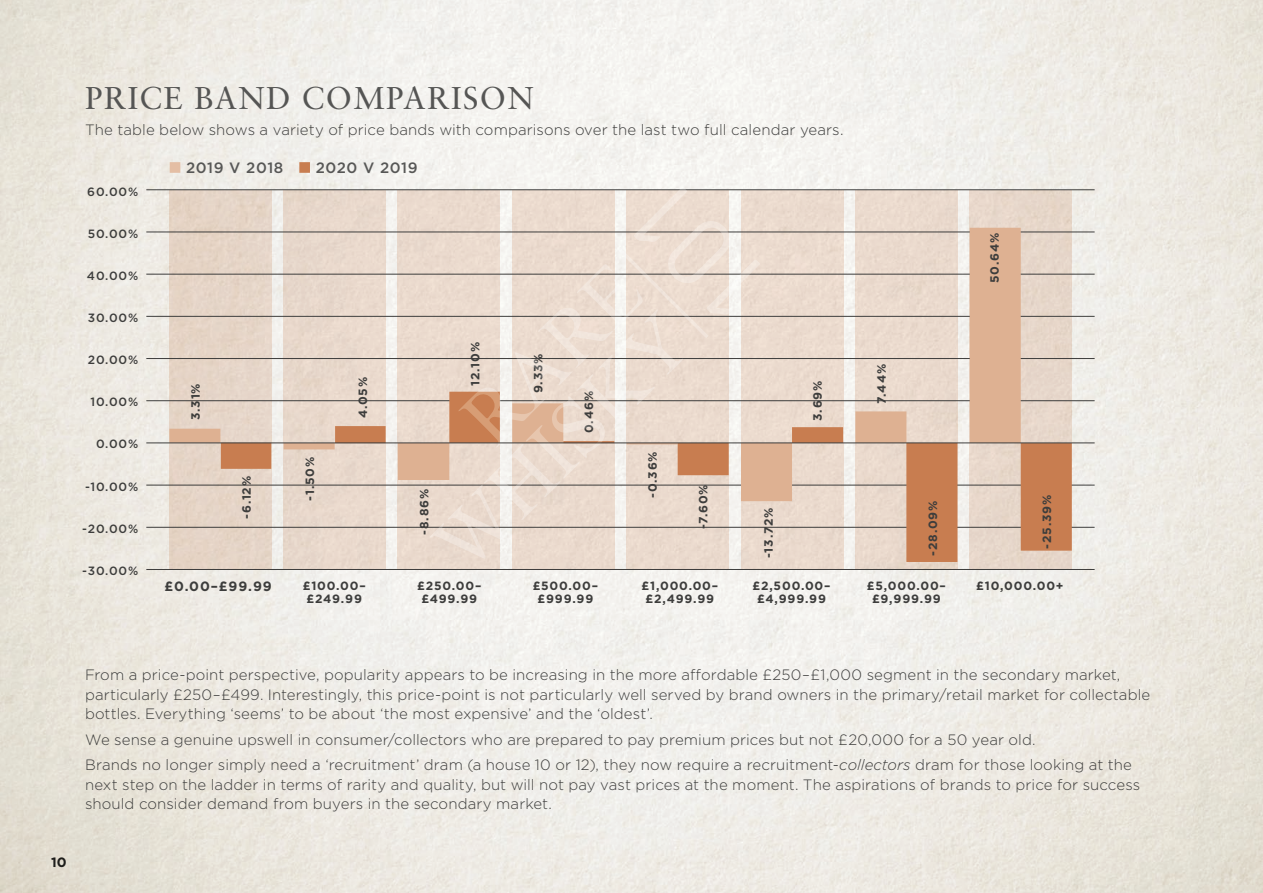
<style>
.page{position:relative;width:1263px;height:893px;background:#fff}
.page>*{position:absolute;margin:0;border:0;box-sizing:border-box;transform-origin:0 0}
.Heading{font:31.5px "Sabon Roman Os F";letter-spacing:.04em;color:#555554}
.Body_Copy{font:300 15px/19.5px "Gotham";letter-spacing:.005em;color:#3d3d3c}
.t1{font:500 15px "Gotham";letter-spacing:.04em;color:#575756}
.t2{font:700 13.5px "Gotham";color:#3d3d3c}
.t3{font:700 13.5px "Gotham";color:#1d1d1b}
.t4{font:700 12px/13.5px "Gotham";letter-spacing:.07em;color:#3d3d3c;text-align:center}
.t5{font:500 12px "Gotham";letter-spacing:.07em;color:#3d3d3c}
.s1{font-style:italic}
</style>
<div class="page">
<img style="left:0;top:0;width:1263px;height:893px">
<div style="left:169px;top:190px;width:102px;height:380px;background:#e5d4c7"></div>
<div style="left:284px;top:190px;width:102px;height:380px;background:#e9d8cc"></div>
<div style="left:398px;top:190px;width:102px;height:380px;background:#ead9cd"></div>
<div style="left:512px;top:190px;width:102px;height:380px;background:#ead9cd"></div>
<div style="left:627px;top:190px;width:102px;height:380px;background:#ead9cd"></div>
<div style="left:741px;top:190px;width:102px;height:380px;background:#eadace"></div>
<div style="left:855px;top:190px;width:102px;height:380px;background:#ebdace"></div>
<div style="left:970px;top:190px;width:102px;height:380px;background:#e6d6c9"></div>
<hr style="left:146px;top:485px;width:948px;height:1px;background:#3d3d3c">
<hr style="left:146px;top:274px;width:948px;height:1px;background:#3d3d3c">
<hr style="left:146px;top:400px;width:948px;height:1px;background:#3d3d3c">
<hr style="left:146px;top:190px;width:948px;height:1px;background:#3d3d3c">
<hr style="left:146px;top:569px;width:948px;height:1px;background:#3d3d3c">
<hr style="left:146px;top:316px;width:948px;height:1px;background:#3d3d3c">
<hr style="left:146px;top:232px;width:948px;height:1px;background:#3d3d3c">
<hr style="left:146px;top:358px;width:948px;height:1px;background:#3d3d3c">
<hr style="left:146px;top:527px;width:948px;height:1px;background:#3d3d3c">
<svg style="left:170px;top:162px;width:10px;height:11px"></svg>
<svg style="left:299px;top:162px;width:11px;height:11px"></svg>
<svg style="left:169px;top:429px;width:102px;height:40px"></svg>
<svg style="left:284px;top:426px;width:102px;height:23px"></svg>
<svg style="left:855px;top:411px;width:102px;height:151px"></svg>
<svg style="left:398px;top:187px;width:445px;height:372px"></svg>
<svg style="left:617px;top:247px;width:91px;height:91px"></svg>
<svg style="left:970px;top:228px;width:102px;height:323px"></svg>
<hr style="left:146px;top:443px;width:948px;height:1px;background:#3d3d3c">
<p class="Heading" style="left:85px;top:80px;width:450px">PRICE BAND COMPARISON</p>
<p class="Body_Copy" style="left:85px;top:120px;width:760px">The table below shows a variety of price bands with comparisons over the last two full calendar years.</p>
<p class="t5" style="left:87px;top:183px;width:53px">60.00%</p>
<p class="t5" style="left:88px;top:226px;width:52px">50.00%</p>
<p class="t5" style="left:87px;top:268px;width:53px">40.00%</p>
<p class="t5" style="left:88px;top:310px;width:52px">30.00%</p>
<p class="t5" style="left:88px;top:352px;width:52px">20.00%</p>
<p class="t5" style="left:90px;top:394px;width:49px">10.00%</p>
<p class="t5" style="left:96px;top:436px;width:44px">0.00%</p>
<p class="t5" style="left:85px;top:478px;width:55px">-10.00%</p>
<p class="t5" style="left:82px;top:521px;width:58px">-20.00%</p>
<p class="t5" style="left:82px;top:563px;width:58px">-30.00%</p>
<p class="t1" style="left:186px;top:158px;width:99px">2019 V 2018</p>
<p class="t1" style="left:316px;top:158px;width:103px">2020 V 2019</p>
<p class="t4" style="left:189px;top:420px;width:39px;rotate:-90deg">3.31%</p>
<p class="t4" style="left:240px;top:519px;width:44px;rotate:-90deg">-6.12%</p>
<p class="t4" style="left:303px;top:501px;width:45px;rotate:-90deg">-1.50%</p>
<p class="t4" style="left:356px;top:418px;width:43px;rotate:-90deg">4.05%</p>
<p class="t4" style="left:418px;top:535px;width:47px;rotate:-90deg">-8.86%</p>
<p class="t4" style="left:468px;top:386px;width:45px;rotate:-90deg">12.10%</p>
<p class="t4" style="left:531px;top:393px;width:41px;rotate:-90deg">9.33%</p>
<p class="t4" style="left:582px;top:433px;width:43px;rotate:-90deg">0.46%</p>
<p class="t4" style="left:646px;top:498px;width:48px;rotate:-90deg">-0.36%</p>
<p class="t4" style="left:696px;top:529px;width:47px;rotate:-90deg">-7.60%</p>
<p class="t4" style="left:762px;top:558px;width:52px;rotate:-90deg">-13.72%</p>
<p class="t4" style="left:811px;top:421px;width:42px;rotate:-90deg">3.69%</p>
<p class="t4" style="left:875px;top:404px;width:41px;rotate:-90deg">7.44%</p>
<p class="t4" style="left:988px;top:283px;width:52px;rotate:-90deg">50.64%</p>
<p class="t4" style="left:926px;top:556px;width:57px;rotate:-90deg">-28.09%</p>
<p class="t4" style="left:1040px;top:549px;width:56px;rotate:-90deg">-25.39%</p>
<p class="t2" style="left:165px;top:577px;width:109px">£0.00–£99.99</p>
<p class="t4" style="left:303px;top:579px;width:64px">£100.00– £249.99</p>
<p class="t4" style="left:417px;top:579px;width:66px">£250.00– £499.99</p>
<p class="t4" style="left:533px;top:579px;width:67px">£500.00– £999.99</p>
<p class="t4" style="left:642px;top:579px;width:78px">£1,000.00– £2,499.99</p>
<p class="t4" style="left:752px;top:579px;width:80px">£2,500.00– £4,999.99</p>
<p class="t4" style="left:867px;top:579px;width:81px">£5,000.00– £9,999.99</p>
<p class="t4" style="left:976px;top:579px;width:89px">£10,000.00+</p>
<p class="t3" style="left:51px;top:854px;width:17px">10</p>
<p class="Body_Copy" style="left:85px;top:665px;width:1067px">From a price-point perspective, popularity appears to be increasing in the more affordable £250–£1,000 segment in the secondary market, particularly £250–£499. Interestingly, this price-point is not particularly well served by brand owners in the primary/retail market for collectable bottles. Everything ‘seems’ to be about ‘the most expensive’ and the ‘oldest’.</p>
<p class="Body_Copy" style="left:85px;top:729px;width:952px">We sense a genuine upswell in consumer/collectors who are prepared to pay premium prices but not £20,000 for a 50 year old.</p>
<p class="Body_Copy" style="left:85px;top:755px;width:1057px">Brands no longer simply need a ‘recruitment’ dram (a house 10 or 12), they now require a recruitment-<span class="s1">collectors</span> dram for those looking at the next step on the ladder in terms of rarity and quality, but will not pay vast prices at the moment. The aspirations of brands to price for success should consider demand from buyers in the secondary market.</p>
</div>
